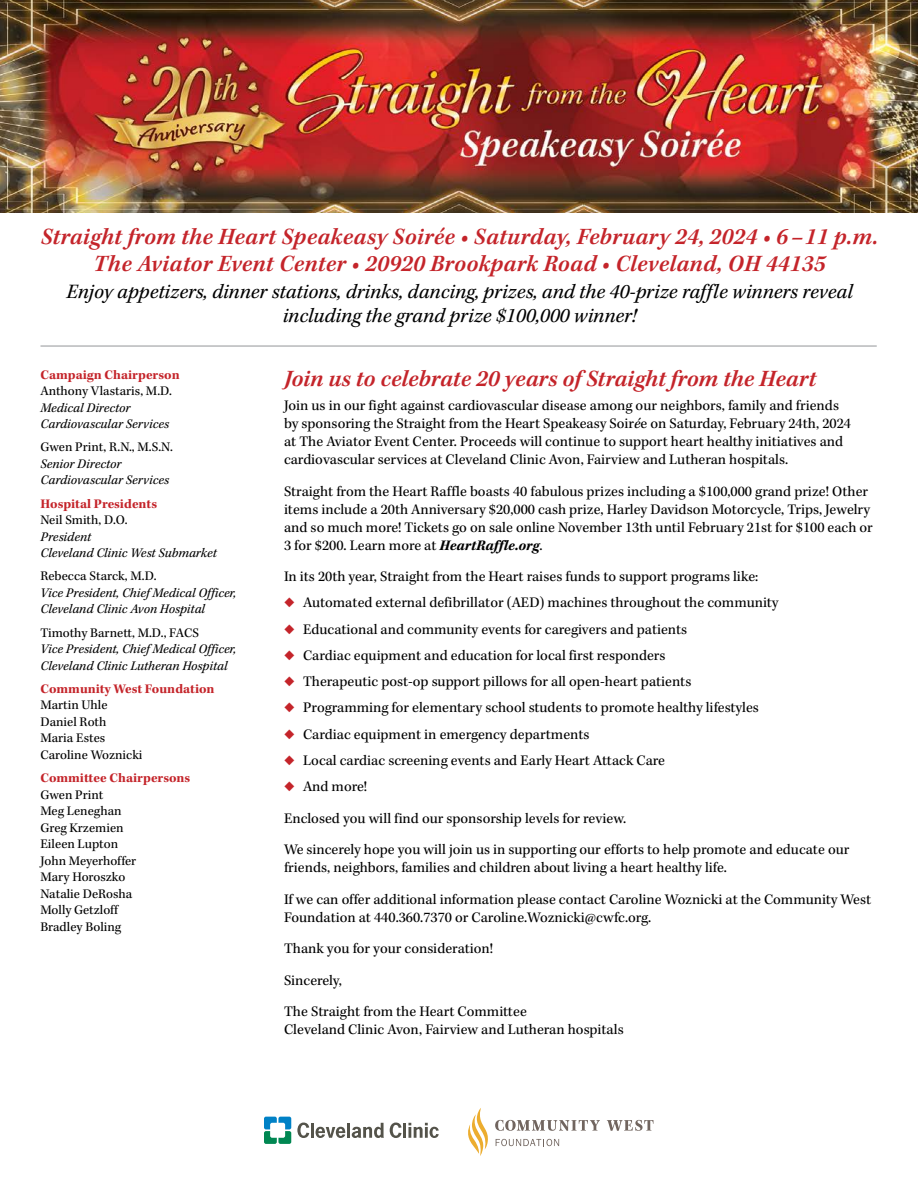
<style>
.page{position:relative;width:918px;height:1188px;background:#fff}
.page>*{position:absolute;margin:0;border:0;box-sizing:border-box;transform-origin:0 0}
.t1{font:italic 600 24px/27px "Kepler Std";letter-spacing:.01em;color:#c4242a;text-align:center}
.t2{font:italic 21px/24px "Kepler Std";color:#000;text-align:center}
.t3{font:15px/18px "Kepler Std";color:#000}
.t4{font:13.5px/16.5px "Kepler Std";color:#000}
.t5{font:italic 13.5px/16.5px "Kepler Std";color:#000}
.t6{font:700 13.5px "Kepler Std";color:#c4242a}
.s1{font-weight:500;font-style:italic}
.s2{font-weight:700;font-style:italic}
.s3{color:#c4242a}
</style>
<div class="page">
<img style="left:0;top:0;width:918px;height:213px">
<svg style="left:495px;top:1120px;width:105px;height:11px"></svg>
<svg style="left:607px;top:1120px;width:46px;height:11px"></svg>
<svg style="left:496px;top:1139px;width:63px;height:7px"></svg>
<svg style="left:468px;top:1108px;width:20px;height:48px"></svg>
<svg style="left:264px;top:1117px;width:27px;height:27px"></svg>
<svg style="left:297px;top:1123px;width:12px;height:15px"></svg>
<hr style="left:311px;top:1123px;width:3px;height:15px;background:#54534a">
<svg style="left:316px;top:1127px;width:29px;height:11px"></svg>
<hr style="left:347px;top:1123px;width:3px;height:15px;background:#54534a">
<svg style="left:390px;top:1123px;width:12px;height:15px"></svg>
<hr style="left:403px;top:1123px;width:3px;height:15px;background:#54534a">
<svg style="left:408px;top:1123px;width:31px;height:15px"></svg>
<svg style="left:352px;top:1123px;width:32px;height:15px"></svg>
<hr style="left:40px;top:346px;width:837px;height:1px;background:#939598">
<h1 class="t1" style="left:41px;top:224px;width:839px">Straight from the Heart Speakeasy Soirée • Saturday, February 24, 2024 • 6 – 11 p.m.<br>The Aviator Event Center • 20920 Brookpark Road • Cleveland, OH 44135</h1>
<h2 class="t2" style="left:66px;top:280px;width:788px">Enjoy appetizers, dinner stations, drinks, dancing, prizes, and the 40-prize raffle winners reveal including the grand prize $100,000 winner!</h2>
<p class="t6" style="left:40px;top:367px;width:141px">Campaign Chairperson</p>
<p class="t4" style="left:40px;top:383px;width:133px">Anthony Vlastaris, M.D.</p>
<p class="t5" style="left:40px;top:400px;width:130px">Medical Director<br>Cardiovascular Services</p>
<p class="t4" style="left:40px;top:440px;width:134px">Gwen Print, R.N., M.S.N.</p>
<p class="t5" style="left:40px;top:456px;width:130px">Senior Director<br>Cardiovascular Services</p>
<p class="t6" style="left:40px;top:496px;width:118px">Hospital Presidents</p>
<p class="t4" style="left:40px;top:512px;width:89px">Neil Smith, D.O.</p>
<p class="t5" style="left:40px;top:529px;width:178px">President<br>Cleveland Clinic West Submarket</p>
<p class="t4" style="left:40px;top:569px;width:117px">Rebecca Starck, M.D.</p>
<p class="t5" style="left:40px;top:585px;width:197px">Vice President, Chief Medical Officer,<br>Cleveland Clinic Avon Hospital</p>
<p class="t4" style="left:40px;top:625px;width:160px">Timothy Barnett, M.D., FACS</p>
<p class="t5" style="left:40px;top:641px;width:197px">Vice President, Chief Medical Officer,<br>Cleveland Clinic Lutheran Hospital</p>
<p class="t6" style="left:40px;top:681px;width:176px">Community West Foundation</p>
<p class="t4" style="left:40px;top:698px;width:104px">Martin Uhle<br>Daniel Roth<br>Maria Estes<br>Caroline Woznicki</p>
<p class="t6" style="left:40px;top:770px;width:151px">Committee Chairpersons</p>
<p class="t4" style="left:40px;top:787px;width:97px">Gwen Print<br>Meg Leneghan<br>Greg Krzemien<br>Eileen Lupton<br>John Meyerhoffer<br>Mary Horoszko<br>Natalie DeRosha<br>Molly Getzloff<br>Bradley Boling</p>
<h1 class="t1" style="left:284px;top:366px;width:534px">Join us to celebrate 20 years of Straight from the Heart</h1>
<p class="t3" style="left:284px;top:397px;width:569px">Join us in our fight against cardiovascular disease among our neighbors, family and friends by sponsoring the Straight from the Heart Speakeasy Soir<span class="s1">é</span>e on Saturday, February 24th, 2024 at The Aviator Event Center. Proceeds will continue to support heart healthy initiatives and cardiovascular services at Cleveland Clinic Avon, Fairview and Lutheran hospitals.</p>
<p class="t3" style="left:284px;top:483px;width:590px">Straight from the Heart Raffle boasts 40 fabulous prizes including a $100,000 grand prize! Other items include a 20th Anniversary $20,000 cash prize, Harley Davidson Motorcycle, Trips, Jewelry and so much more! Tickets go on sale online November 13th until February 21st for $100 each or 3 for $200. Learn more at <span class="s2">HeartRaffle.org</span>.</p>
<p class="t3" style="left:284px;top:568px;width:476px">In its 20th year, Straight from the Heart raises funds to support programs like:</p>
<p class="t3" style="left:284px;top:594px;width:496px"><span class="s3">◆</span> Automated external defibrillator (AED) machines throughout the community</p>
<p class="t3" style="left:284px;top:621px;width:405px"><span class="s3">◆</span> Educational and community events for caregivers and patients</p>
<p class="t3" style="left:284px;top:647px;width:383px"><span class="s3">◆</span> Cardiac equipment and education for local first responders</p>
<p class="t3" style="left:284px;top:673px;width:409px"><span class="s3">◆</span> Therapeutic post-op support pillows for all open-heart patients</p>
<p class="t3" style="left:284px;top:699px;width:476px"><span class="s3">◆</span> Programming for elementary school students to promote healthy lifestyles</p>
<p class="t3" style="left:284px;top:726px;width:307px"><span class="s3">◆</span> Cardiac equipment in emergency departments</p>
<p class="t3" style="left:284px;top:752px;width:383px"><span class="s3">◆</span> Local cardiac screening events and Early Heart Attack Care</p>
<p class="t3" style="left:284px;top:771px;width:567px;line-height:31.5px"><span class="s3">◆</span> And more!<br>Enclosed you will find our sponsorship levels for review.<br>We sincerely hope you will join us in supporting our efforts to help promote and educate our</p>
<p class="t3" style="left:284px;top:852px;width:589px;line-height:31.5px">friends, neighbors, families and children about living a heart healthy life.<br>If we can offer additional information please contact Caroline Woznicki at the Community West</p>
<p class="t3" style="left:284px;top:902px;width:369px;line-height:31.5px">Foundation at 440.360.7370 or Caroline.Woznicki@cwfc.org.<br>Thank you for your consideration!<br>Sincerely,<br>The Straight from the Heart Committee</p>
<p class="t3" style="left:284px;top:1021px;width:341px">Cleveland Clinic Avon, Fairview and Lutheran hospitals</p>
</div>
